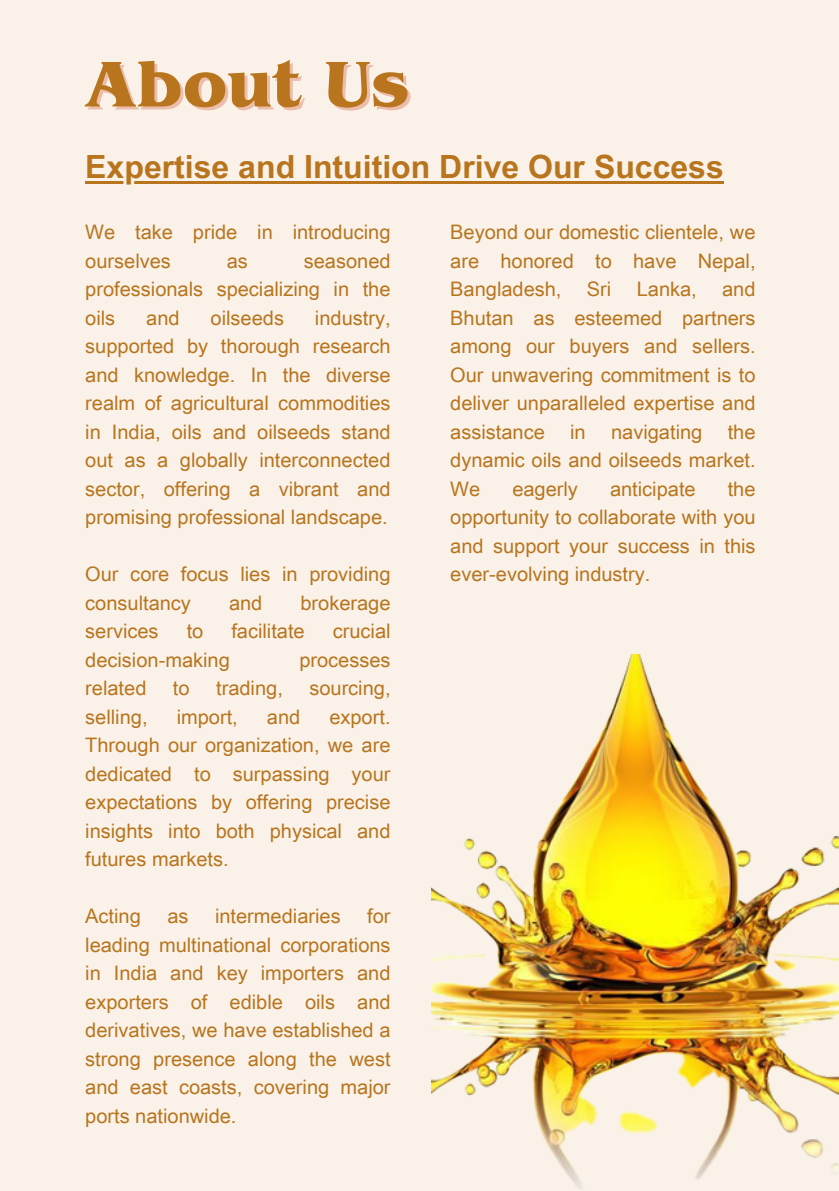
<style>
.page{position:relative;width:839px;height:1191px;background:#fff}
.page>*{position:absolute;margin:0;border:0;box-sizing:border-box;transform-origin:0 0}
.t1{font:700 67.6px "Benguiat Pro ITC";color:#b8751e}
.t2{font:700 32px "Arial Unicode MS";color:#b8751e}
.t3{font:20px/28.4px "Arial Unicode MS";color:#b8751e;text-align:justify}
</style>
<div class="page">
<div style="left:0;top:0;width:838px;height:1191px;background:#faf2e9"></div>
<img style="left:431px;top:654px;width:407px;height:536px">
<hr style="left:85px;top:181px;width:639px;height:3px;background:#b8751e">
<p class="t1" style="left:84px;top:60px;width:326px">About Us</p>
<p class="t2" style="left:85px;top:144px;width:640px">Expertise and Intuition Drive Our Success</p>
<h1 class="t3" style="left:85px;top:217px;width:307px">We take pride in introducing ourselves</h1>
<h1 class="t3" style="left:85px;top:246px;width:307px;text-indent:218px">seasoned professionals specializing in the oils</h1>
<h1 class="t3" style="left:227px;top:246px;width:23px">as</h1>
<h1 class="t3" style="left:85px;top:303px;width:307px;text-indent:230px">industry, supported by thorough research and knowledge. In the diverse realm of agricultural commodities in India, oils and oilseeds stand out as a globally interconnected sector, offering a vibrant and promising professional landscape.</h1>
<h2 class="t3" style="left:85px;top:559px;width:307px">Our core focus lies in providing consultancy</h2>
<h1 class="t3" style="left:146px;top:303px;width:35px">and</h1>
<h1 class="t3" style="left:210px;top:303px;width:75px">oilseeds</h1>
<h2 class="t3" style="left:229px;top:588px;width:35px">and</h2>
<h2 class="t3" style="left:300px;top:588px;width:92px">brokerage</h2>
<h2 class="t3" style="left:85px;top:616px;width:75px">services</h2>
<h2 class="t3" style="left:187px;top:616px;width:18px">to</h2>
<h2 class="t3" style="left:231px;top:616px;width:75px">facilitate</h2>
<h2 class="t3" style="left:333px;top:616px;width:59px">crucial</h2>
<h2 class="t3" style="left:85px;top:645px;width:146px">decision-making</h2>
<h2 class="t3" style="left:299px;top:645px;width:93px">processes</h2>
<h2 class="t3" style="left:85px;top:673px;width:63px">related</h2>
<h2 class="t3" style="left:173px;top:673px;width:18px">to</h2>
<h2 class="t3" style="left:216px;top:673px;width:68px">trading,</h2>
<h2 class="t3" style="left:309px;top:673px;width:83px">sourcing,</h2>
<h2 class="t3" style="left:85px;top:702px;width:64px">selling,</h2>
<h2 class="t3" style="left:177px;top:702px;width:63px">import,</h2>
<h2 class="t3" style="left:267px;top:702px;width:35px">and</h2>
<h2 class="t3" style="left:85px;top:702px;width:307px;text-indent:244px">export.<br>Through our organization, we are dedicated to surpassing your expectations by offering precise insights into both physical and futures markets.</h2>
<p class="t3" style="left:85px;top:901px;width:307px;text-indent:282px">for leading multinational corporations in India and key importers and exporters of edible oils and derivatives, we have established a strong presence along the west and east coasts, covering major ports nationwide.</p>
<p class="t3" style="left:85px;top:901px;width:57px">Acting</p>
<p class="t3" style="left:167px;top:901px;width:23px">as</p>
<p class="t3" style="left:215px;top:901px;width:127px">intermediaries</p>
<p class="t3" style="left:450px;top:217px;width:307px">Beyond our domestic clientele, we are honored to have Nepal, Bangladesh,</p>
<p class="t3" style="left:587px;top:274px;width:26px">Sri</p>
<p class="t3" style="left:636px;top:274px;width:62px">Lanka,</p>
<p class="t3" style="left:450px;top:274px;width:307px;text-indent:272px">and Bhutan as esteemed partners among our buyers and sellers.<br>Our unwavering commitment is to deliver unparalleled expertise and assistance</p>
<p class="t3" style="left:450px;top:417px;width:307px;text-indent:277px">the dynamic oils and oilseeds market.<br>We</p>
<p class="t3" style="left:570px;top:417px;width:17px">in</p>
<p class="t3" style="left:611px;top:417px;width:93px">navigating</p>
<p class="t3" style="left:450px;top:474px;width:307px;text-indent:277px">the opportunity to collaborate with you and support your success in this ever-evolving industry.</p>
<p class="t3" style="left:512px;top:474px;width:67px">eagerly</p>
<p class="t3" style="left:610px;top:474px;width:87px">anticipate</p>
</div>
